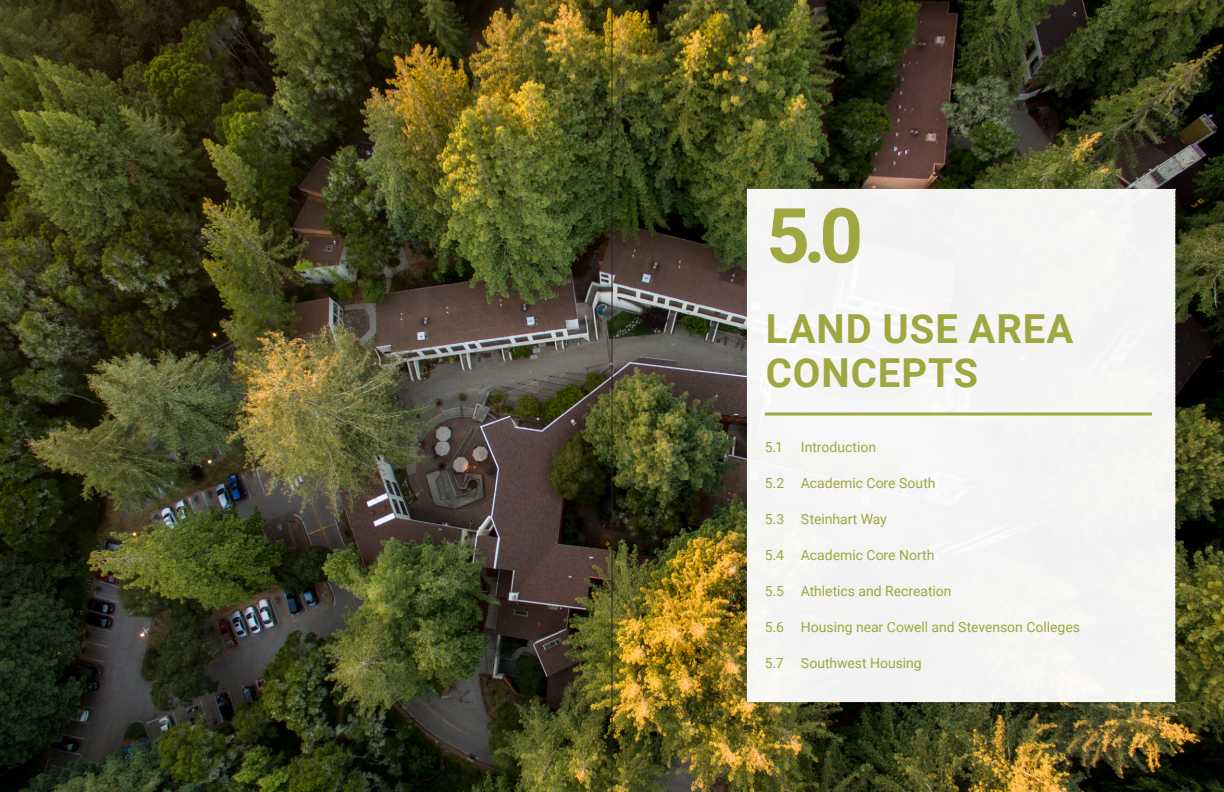
<style>
.page{position:relative;width:1224px;height:792px;background:#fff}
.page>*{position:absolute;margin:0;border:0;box-sizing:border-box;transform-origin:0 0}
.Chapter_Introduction{font:700 76px "Roboto";color:#9ea740}
.Chapter_Title{font:700 40px/44px "Roboto";letter-spacing:.025em;color:#9ea740}
.Chapter_Contents{font:14px "Roboto";letter-spacing:-.005em;color:#9ea740}
</style>
<div class="page">
<img style="left:0;top:0;width:1224px;height:792px">
<div style="left:747px;top:189px;width:429px;height:513px;background:#f5f5f3"></div>
<hr style="left:612px;top:0;width:1px;height:792px;background:#231f20">
<svg style="left:765px;top:412px;width:387px;height:4px"></svg>
<h1 class="Chapter_Introduction" style="left:766px;top:182px;width:98px">5.0</h1>
<h1 class="Chapter_Title" style="left:766px;top:305px;width:309px">LAND USE AREA<br>CONCEPTS</h1>
<h2 class="Chapter_Contents" style="left:765px;top:437px;width:19px">5.1</h2>
<h2 class="Chapter_Contents" style="left:801px;top:437px;width:77px">Introduction</h2>
<h2 class="Chapter_Contents" style="left:765px;top:473px;width:172px">5.2 Academic Core South</h2>
<h2 class="Chapter_Contents" style="left:765px;top:509px;width:123px">5.3 Steinhart Way</h2>
<h2 class="Chapter_Contents" style="left:765px;top:545px;width:171px">5.4 Academic Core North</h2>
<h2 class="Chapter_Contents" style="left:765px;top:581px;width:188px">5.5 Athletics and Recreation</h2>
<h2 class="Chapter_Contents" style="left:765px;top:617px;width:317px">5.6 Housing near Cowell and Stevenson Colleges</h2>
<h2 class="Chapter_Contents" style="left:765px;top:653px;width:158px">5.7 Southwest Housing</h2>
</div>
